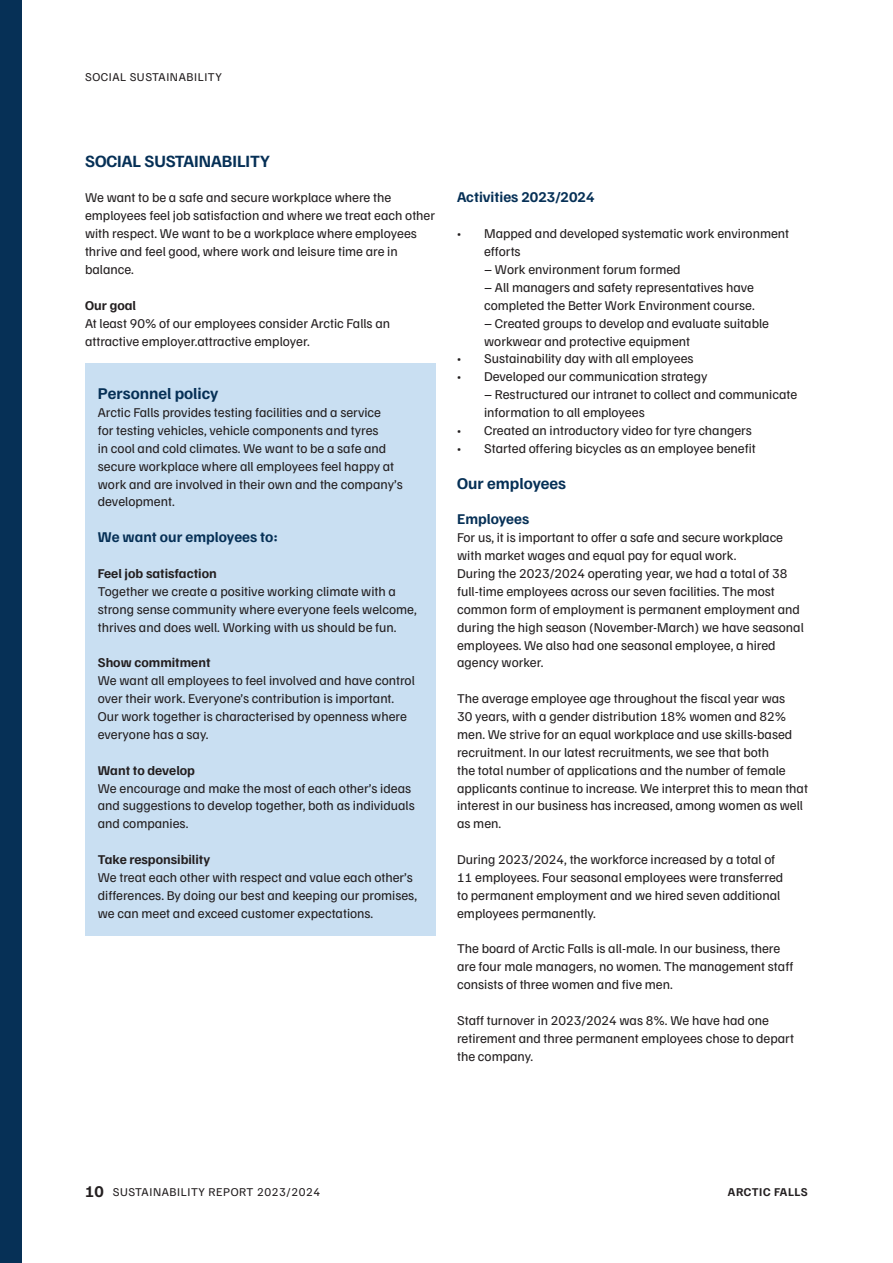
<style>
.page{position:relative;width:893px;height:1263px;background:#fff}
.page>*{position:absolute;margin:0;border:0;box-sizing:border-box;transform-origin:0 0}
.t1{font:700 17.25px "Familjen Grotesk";color:#063056}
.t2{font:700 16.5px "Familjen Grotesk";color:#063056}
.t3{font:700 15px "Familjen Grotesk";color:#063056}
.t4{font:13.5px/17.9px "Familjen Grotesk";color:#231f20}
.t5{font:700 13.5px "Familjen Grotesk";color:#231f20}
.t6{font:12px "Familjen Grotesk";letter-spacing:.05em;color:#231f20}
.t7{font:700 12px "Familjen Grotesk";letter-spacing:.05em;color:#231f20}
.s1{font-weight:700;font-size:16.5px}
</style>
<div class="page">
<div style="left:0;top:0;width:21px;height:1263px;background:#063056"></div>
<div style="left:85px;top:363px;width:351px;height:573px;background:#c9dff2"></div>
<p class="t6" style="left:85px;top:69px;width:138px">SOCIAL SUSTAINABILITY</p>
<p class="t1" style="left:85px;top:149px;width:186px">SOCIAL SUSTAINABILITY</p>
<p class="t4" style="left:85px;top:188px;width:352px">We want to be a safe and secure workplace where the employees feel job satisfaction and where we treat each other with respect. We want to be a workplace where employees thrive and feel good, where work and leisure time are in balance.</p>
<p class="t5" style="left:85px;top:296px;width:53px">Our goal</p>
<p class="t4" style="left:85px;top:313px;width:307px">At least 90% of our employees consider Arctic Falls an attractive employer.attractive employer.</p>
<p class="t2" style="left:98px;top:382px;width:122px">Personnel policy</p>
<p class="t4" style="left:98px;top:403px;width:307px">Arctic Falls provides testing facilities and a service<br>for testing vehicles, vehicle components and tyres<br>in cool and cold climates. We want to be a safe and secure workplace where all employees feel happy at work and are involved in their own and the company’s development.</p>
<p class="t3" style="left:98px;top:527px;width:182px">We want our employees to:</p>
<p class="t5" style="left:98px;top:564px;width:120px">Feel job satisfaction</p>
<p class="t4" style="left:98px;top:582px;width:320px">Together we create a positive working climate with a strong sense community where everyone feels welcome, thrives and does well. Working with us should be fun.</p>
<p class="t5" style="left:98px;top:654px;width:114px">Show commitment</p>
<p class="t4" style="left:98px;top:671px;width:319px">We want all employees to feel involved and have control over their work. Everyone’s contribution is important.<br>Our work together is characterised by openness where everyone has a say.</p>
<p class="t5" style="left:98px;top:761px;width:99px">Want to develop</p>
<p class="t4" style="left:98px;top:778px;width:319px">We encourage and make the most of each other’s ideas and suggestions to develop together, both as individuals and companies.</p>
<p class="t5" style="left:98px;top:850px;width:114px">Take responsibility</p>
<p class="t4" style="left:98px;top:868px;width:321px">We treat each other with respect and value each other’s differences. By doing our best and keeping our promises, we can meet and exceed customer expectations.</p>
<p class="t3" style="left:457px;top:187px;width:139px">Activities 2023/2024</p>
<p class="t4" style="left:484px;top:224px;width:306px;text-indent:-27px">• Mapped and developed systematic work environment efforts</p>
<p class="t4" style="left:484px;top:260px;width:198px">– Work environment forum formed</p>
<p class="t4" style="left:484px;top:278px;width:272px">– All managers and safety representatives have completed the Better Work Environment course.</p>
<p class="t4" style="left:484px;top:313px;width:286px">– Created groups to develop and evaluate suitable workwear and protective equipment</p>
<p class="t4" style="left:457px;top:349px;width:238px">• Sustainability day with all employees</p>
<p class="t4" style="left:457px;top:367px;width:252px">• Developed our communication strategy</p>
<p class="t4" style="left:484px;top:385px;width:315px">– Restructured our intranet to collect and communicate information to all employees</p>
<p class="t4" style="left:457px;top:421px;width:296px">• Created an introductory video for tyre changers</p>
<p class="t4" style="left:457px;top:439px;width:300px">• Started offering bicycles as an employee benefit</p>
<p class="t2" style="left:457px;top:472px;width:110px">Our employees</p>
<p class="t3" style="left:457px;top:509px;width:74px">Employees</p>
<p class="t4" style="left:457px;top:528px;width:348px">For us, it is important to offer a safe and secure workplace with market wages and equal pay for equal work.<br>During the 2023/2024 operating year, we had a total of 38 full-time employees across our seven facilities. The most common form of employment is permanent employment and during the high season (November-March) we have seasonal employees. We also had one seasonal employee, a hired agency worker.</p>
<p class="t4" style="left:457px;top:689px;width:352px">The average employee age throughout the fiscal year was<br>30 years, with a gender distribution 18% women and 82% men. We strive for an equal workplace and use skills-based recruitment. In our latest recruitments, we see that both<br>the total number of applications and the number of female applicants continue to increase. We interpret this to mean that interest in our business has increased, among women as well as men.</p>
<p class="t4" style="left:457px;top:850px;width:328px">During 2023/2024, the workforce increased by a total of 11 employees. Four seasonal employees were transferred to permanent employment and we hired seven additional employees permanently.</p>
<p class="t4" style="left:457px;top:939px;width:338px">The board of Arctic Falls is all-male. In our business, there are four male managers, no women. The management staff consists of three women and five men.</p>
<p class="t4" style="left:457px;top:1011px;width:338px">Staff turnover in 2023/2024 was 8%. We have had one retirement and three permanent employees chose to depart the company.</p>
<p class="t6" style="left:85px;top:1184px;width:237px"><span class="s1">10</span> SUSTAINABILITY REPORT 2023/2024</p>
<p class="t7" style="left:728px;top:1183px;width:81px">ARCTIC FALLS</p>
</div>
